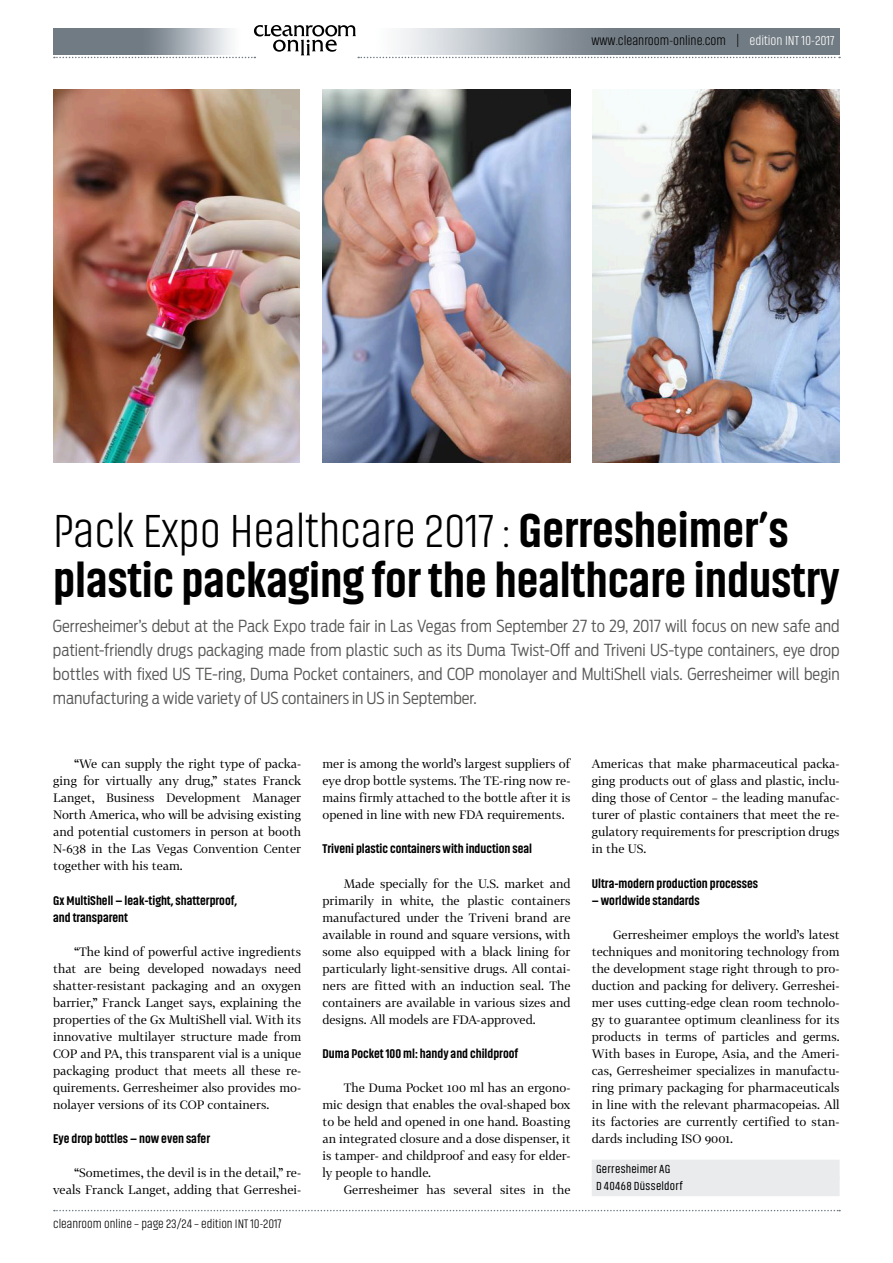
<style>
.page{position:relative;width:893px;height:1263px;background:#fff}
.page>*{position:absolute;margin:0;border:0;box-sizing:border-box;transform-origin:0 0}
.t1{font:800 48px/49.5px "Akhand";color:#000}
.t2{font:300 16.5px/24px "Antenna Cond";color:#575756;text-align:justify}
.t3{font:300 13.5px "Akhand";color:#000}
.t4{font:800 12.75px/17px "Akhand";color:#000}
.t5{font:300 12.75px "Akhand";color:#000}
.t6{font:12px/17px "Tabac G2";color:#000;text-align:justify}
.t7{font:12px/17px "Akhand";letter-spacing:.025em;color:#000}
.s1{color:#fff}
.s2{font-weight:300}
</style>
<div class="page">
<svg style="left:54px;top:1210px;width:786px;height:1px"></svg>
<svg style="left:54px;top:25px;width:786px;height:33px"></svg>
<img style="left:323px;top:89px;width:247px;height:373px">
<img style="left:592px;top:89px;width:248px;height:373px">
<img style="left:53px;top:89px;width:247px;height:373px">
<div style="left:592px;top:1160px;width:248px;height:19px;background:#e9ebed"></div>
<div style="left:592px;top:1177px;width:248px;height:19px;background:#e9ebed"></div>
<p class="t3" style="left:591px;top:34px;width:245px">www.cleanroom-online.com | <span class="s1">edition INT 10-2017</span></p>
<h1 class="t1" style="left:53px;top:506px;width:788px"><span class="s2">Pack Expo Healthcare 2017 :</span> Gerresheimer’s plastic packaging for the healthcare industry</h1>
<p class="t2" style="left:53px;top:614px;width:788px">Gerresheimer’s debut at the Pack Expo trade fair in Las Vegas from September 27 to 29, 2017 will focus on new safe and patient-friendly drugs packaging made from plastic such as its Duma Twist-Off and Triveni US-type containers, eye drop bottles with fixed US TE-ring, Duma Pocket containers, and COP monolayer and MultiShell vials. Gerresheimer will begin manufacturing a wide variety of US containers in US in September.</p>
<p class="t6" style="left:53px;top:755px;width:250px;text-indent:21px">“We can supply the right type of packa&shy;ging for virtually any drug,” states Franck Langet, Business Development Manager North America, who will be advising existing and potential customers in person at booth N-638 in the Las Vegas Convention Center together with his team.</p>
<p class="t4" style="left:53px;top:892px;width:186px">Gx MultiShell – leak-tight, shatterproof, and transparent</p>
<p class="t6" style="left:53px;top:942px;width:250px;text-indent:21px">“The kind of powerful active ingredients that are being developed nowadays need shatter-resistant packaging and an oxygen barrier,” Franck Langet says, explaining the properties of the Gx MultiShell vial. With its innovative multilayer structure made from COP and PA, this transparent vial is a unique packaging product that meets all these re&shy;quirements. Gerresheimer also provides mo&shy;nolayer versions of its COP containers.</p>
<p class="t4" style="left:53px;top:1130px;width:158px">Eye drop bottles – now even safer</p>
<p class="t6" style="left:53px;top:1164px;width:250px;text-align:right">“Sometimes, the devil is in the detail,” re&shy;veals Franck Langet, adding that Gerreshei-</p>
<p class="t5" style="left:53px;top:1217px;width:230px">cleanroom online – page 23/24 – edition INT 10-2017</p>
<p class="t6" style="left:322px;top:755px;width:250px">mer is among the world’s largest suppliers of eye drop bottle systems. The TE-ring now re&shy;mains firmly attached to the bottle after it is opened in line with new FDA requirements.</p>
<p class="t4" style="left:322px;top:841px;width:211px">Triveni plastic containers with induction seal</p>
<p class="t6" style="left:322px;top:874px;width:250px;text-indent:21px">Made specially for the U.S. market and primarily in white, the plastic containers manufactured under the Triveni brand are available in round and square versions, with some also equipped with a black lining for particularly light-sensitive drugs. All contai&shy;ners are fitted with an induction seal. The containers are available in various sizes and designs. All models are FDA-approved.</p>
<p class="t4" style="left:322px;top:1045px;width:197px">Duma Pocket 100 ml: handy and childproof</p>
<p class="t6" style="left:322px;top:1078px;width:250px;text-indent:21px">The Duma Pocket 100 ml has an ergono&shy;mic design that enables the oval-shaped box to be held and opened in one hand. Boasting an integrated closure and a dose dispenser, it is tamper- and childproof and easy for elder&shy;ly people to handle.</p>
<p class="t6" style="left:344px;top:1180px;width:228px">Gerresheimer has several sites in the</p>
<p class="t6" style="left:592px;top:755px;width:249px">Americas that make pharmaceutical packa&shy;ging products out of glass and plastic, inclu&shy;ding those of Centor – the leading manufac&shy;turer of plastic containers that meet the re&shy;gulatory requirements for prescription drugs in the US.</p>
<p class="t4" style="left:592px;top:875px;width:168px">Ultra-modern production processes</p>
<p class="t4" style="left:592px;top:892px;width:109px">– worldwide standards</p>
<p class="t6" style="left:592px;top:925px;width:249px;text-indent:21px">Gerresheimer employs the world’s latest techniques and monitoring technology from the development stage right through to pro&shy;duction and packing for delivery. Gerreshei&shy;mer uses cutting-edge clean room technolo&shy;gy to guarantee optimum cleanliness for its products in terms of particles and germs.<br>With bases in Europe, Asia, and the Ameri&shy;cas, Gerresheimer specializes in manufactu&shy;ring primary packaging for pharmaceuticals in line with the relevant pharmacopeias. All its factories are currently certified to stan&shy;dards including ISO 9001.</p>
<p class="t7" style="left:596px;top:1160px;width:88px">Gerresheimer AG<br>D 40468 Düsseldorf</p>
</div>
